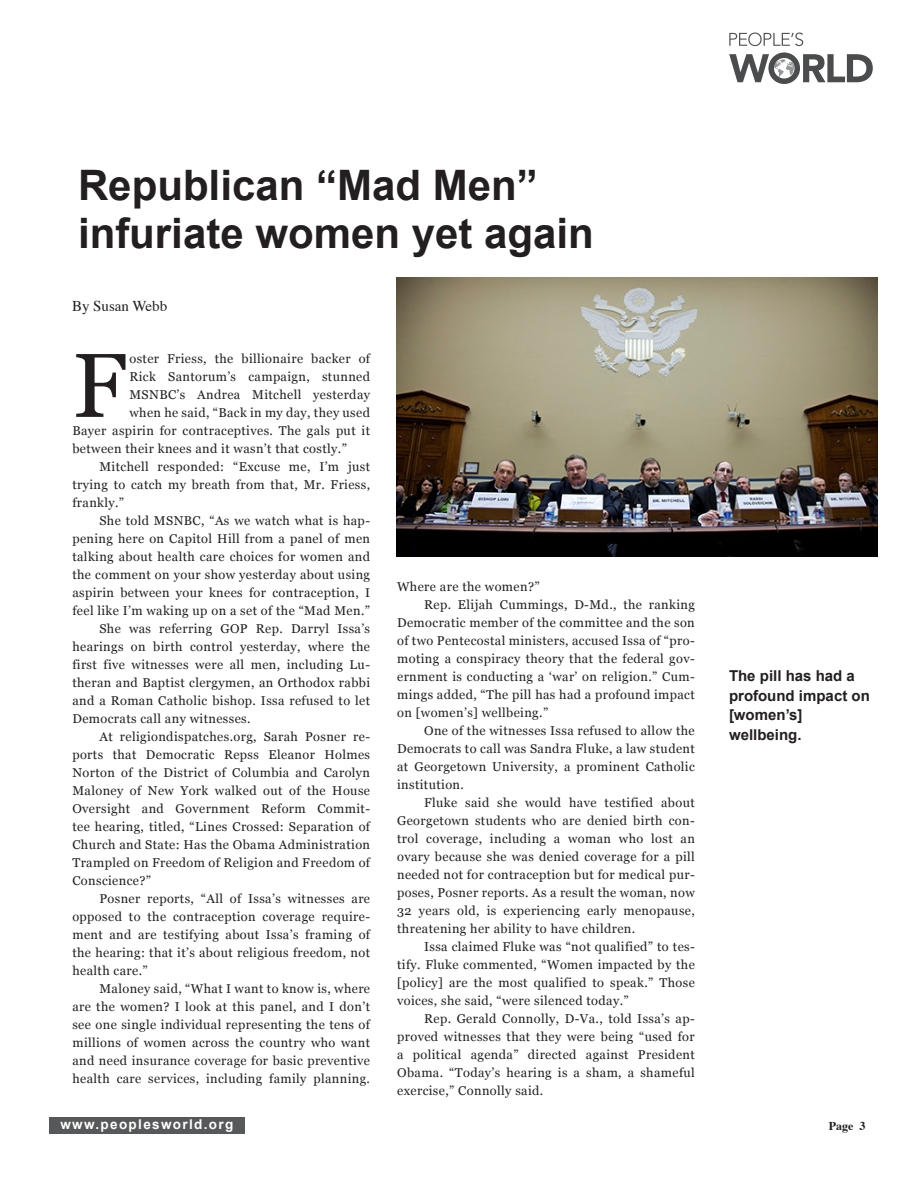
<style>
.page{position:relative;width:918px;height:1188px;background:#fff}
.page>*{position:absolute;margin:0;border:0;box-sizing:border-box;transform-origin:0 0}
.caps_paragraph{font:90.75px "Georgia";color:#231f20}
.title_arial-medium{font:700 42px "Arial";color:#231f20}
.quote{font:700 15px/19.5px "Arial";color:#231f20}
.by_line{font:15px "Times";color:#231f20}
.t1{font:700 13.5px "Arial";letter-spacing:.1em;color:#fff}
.body-text{font:12.75px/18px "Georgia";letter-spacing:.03em;color:#231f20;text-align:justify}
.caps_paragraph-2{font:12.75px "Georgia";letter-spacing:.03em;color:#231f20}
.by_line-2{font:700 12px "Times";color:#231f20}
</style>
<div class="page">
<div style="left:49px;top:1118px;width:196px;height:16px;background:#57585a"></div>
<svg style="left:729px;top:33px;width:74px;height:13px"></svg>
<svg style="left:729px;top:52px;width:144px;height:32px"></svg>
<img style="left:397px;top:278px;width:480px;height:279px">
<p class="title_arial-medium" style="left:78px;top:157px;width:461px">Republican “Mad Men”</p>
<p class="title_arial-medium" style="left:78px;top:205px;width:517px">infuriate women yet again</p>
<p class="by_line" style="left:72px;top:291px;width:97px">By Susan Webb</p>
<p class="caps_paragraph" style="left:72px;top:331px;width:56px">F</p>
<p class="caps_paragraph-2" style="left:129px;top:351px;width:242px">oster Friess, the billionaire backer of</p>
<p class="caps_paragraph-2" style="left:129px;top:369px;width:242px">Rick Santorum’s campaign, stunned</p>
<p class="caps_paragraph-2" style="left:129px;top:387px;width:242px">MSNBC’s Andrea Mitchell yesterday</p>
<p class="caps_paragraph-2" style="left:129px;top:405px;width:242px">when he said, “Back in my day, they used</p>
<p class="caps_paragraph-2" style="left:72px;top:423px;width:299px">Bayer aspirin for contraceptives. The gals put it</p>
<p class="caps_paragraph-2" style="left:72px;top:441px;width:276px">between their knees and it wasn’t that costly.”</p>
<p class="body-text" style="left:72px;top:458px;width:299px;text-indent:27px">Mitchell responded: “Excuse me, I’m just trying to catch my breath from that, Mr. Friess, frankly.”</p>
<p class="body-text" style="left:72px;top:512px;width:299px;text-indent:27px">She told MSNBC, “As we watch what is hap&shy;pening here on Capitol Hill from a panel of men talking about health care choices for women and the comment on your show yesterday about using aspirin between your knees for contraception, I feel like I’m waking up on a set of the “Mad Men.”</p>
<p class="body-text" style="left:72px;top:620px;width:299px;text-indent:27px">She was referring GOP Rep. Darryl Issa’s hearings on birth control yesterday, where the first five witnesses were all men, including Lu&shy;theran and Baptist clergymen, an Orthodox rabbi and a Roman Catholic bishop. Issa refused to let Democrats call any witnesses.</p>
<p class="body-text" style="left:72px;top:728px;width:299px;text-indent:27px">At religiondispatches.org, Sarah Posner re&shy;ports that Democratic Repss Eleanor Holmes Norton of the District of Columbia and Carolyn Maloney of New York walked out of the House Oversight and Government Reform Commit&shy;tee hearing, titled, “Lines Crossed: Separation of Church and State: Has the Obama Administration Trampled on Freedom of Religion and Freedom of Conscience?”</p>
<p class="body-text" style="left:72px;top:890px;width:299px;text-indent:27px">Posner reports, “All of Issa’s witnesses are opposed to the contraception coverage require&shy;ment and are testifying about Issa’s framing of the hearing: that it’s about religious freedom, not health care.”</p>
<p class="body-text" style="left:72px;top:980px;width:299px;text-indent:27px">Maloney said, “What I want to know is, where are the women? I look at this panel, and I don’t see one single individual representing the tens of millions of women across the country who want and need insurance coverage for basic preventive health care services, including family planning.</p>
<p class="t1" style="left:60px;top:1116px;width:174px">www.peoplesworld.org</p>
<p class="body-text" style="left:397px;top:578px;width:144px">Where are the women?”</p>
<p class="body-text" style="left:397px;top:596px;width:299px;text-indent:27px">Rep. Elijah Cummings, D-Md., the ranking Democratic member of the committee and the son of two Pentecostal ministers, accused Issa of “pro&shy;moting a conspiracy theory that the federal gov&shy;ernment is conducting a ‘war’ on religion.” Cum&shy;mings added, “The pill has had a profound impact on [women’s] wellbeing.”</p>
<p class="body-text" style="left:397px;top:722px;width:299px;text-indent:27px">One of the witnesses Issa refused to allow the Democrats to call was Sandra Fluke, a law student at Georgetown University, a prominent Catholic institution.</p>
<p class="body-text" style="left:397px;top:794px;width:299px;text-indent:27px">Fluke said she would have testified about Georgetown students who are denied birth con&shy;trol coverage, including a woman who lost an ovary because she was denied coverage for a pill needed not for contraception but for medical pur&shy;poses, Posner reports. As a result the woman, now 32 years old, is experiencing early menopause, threatening her ability to have children.</p>
<p class="body-text" style="left:397px;top:938px;width:299px;text-indent:27px">Issa claimed Fluke was “not qualified” to tes&shy;tify. Fluke commented, “Women impacted by the [policy] are the most qualified to speak.” Those voices, she said, “were silenced today.”</p>
<p class="body-text" style="left:397px;top:1010px;width:299px;text-indent:27px">Rep. Gerald Connolly, D-Va., told Issa’s ap&shy;proved witnesses that they were being “used for a political agenda” directed against President Obama. “Today’s hearing is a sham, a shameful exercise,” Connolly said.</p>
<p class="quote" style="left:729px;top:667px;width:142px">The pill has had a profound impact on [women’s]</p>
<p class="quote" style="left:729px;top:725px;width:74px">wellbeing.</p>
<p class="by_line-2" style="left:829px;top:1114px;width:38px">Page 3</p>
</div>
